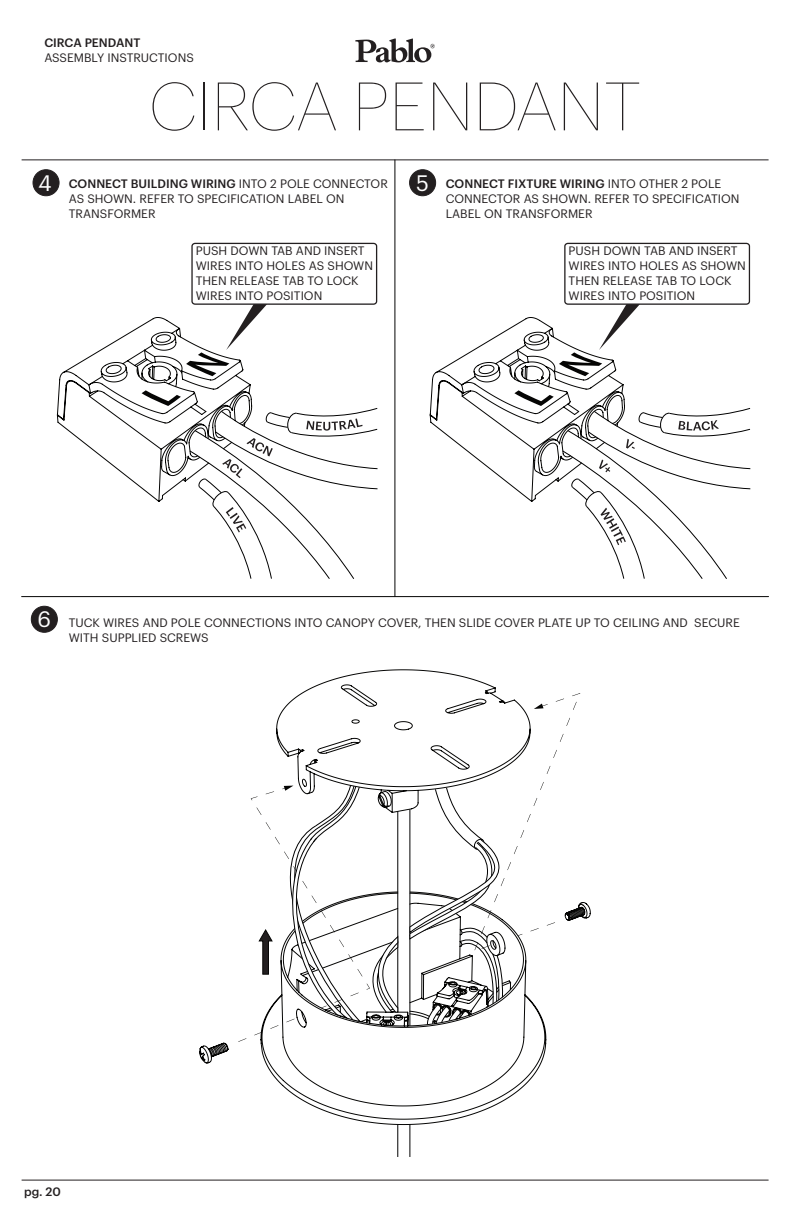
<style>
.page{position:relative;width:792px;height:1224px;background:#fff}
.page>*{position:absolute;margin:0;border:0;box-sizing:border-box;transform-origin:0 0}
.t1{font:100 66.8px "Graphik";letter-spacing:-.005em;color:#231f20}
.t2{font:22px "Graphik";color:#fff}
.t3{font:12px/15px "Graphik";color:#231f20}
.t4{font:500 12px "Graphik";color:#231f20}
.s1{font-weight:500}
</style>
<div class="page">
<svg style="left:355px;top:39px;width:80px;height:23px"></svg>
<hr style="left:22px;top:159px;width:747px;height:1px;background:#231f20">
<hr style="left:22px;top:1180px;width:747px;height:1px;background:#231f20">
<div style="left:31px;top:606px;width:26px;height:26px;background:#231f20;border-radius:50%"></div>
<div style="left:31px;top:606px;width:27px;height:27px;border:1px solid #231f20;border-radius:50%"></div>
<div style="left:33px;top:170px;width:26px;height:26px;background:#231f20;border-radius:50%"></div>
<div style="left:33px;top:169px;width:26px;height:27px;border:1px solid #231f20;border-radius:50%"></div>
<hr style="left:394px;top:160px;width:1px;height:437px;background:#050504">
<div style="left:191px;top:243px;width:186px;height:62px;border:1px solid #231f20;border-radius:3px"></div>
<div style="left:564px;top:243px;width:186px;height:62px;border:1px solid #231f20;border-radius:3px"></div>
<svg style="left:199px;top:669px;width:392px;height:456px"></svg>
<hr style="left:397px;top:1125px;width:1px;height:32px;background:#000">
<hr style="left:410px;top:1125px;width:1px;height:32px;background:#000">
<hr style="left:410px;top:809px;width:1px;height:217px;background:#000">
<svg style="left:409px;top:693px;width:171px;height:332px"></svg>
<hr style="left:22px;top:596px;width:747px;height:1px;background:#050504">
<div style="left:410px;top:170px;width:26px;height:26px;background:#231f20;border-radius:50%"></div>
<div style="left:409px;top:169px;width:27px;height:27px;border:1px solid #231f20;border-radius:50%"></div>
<svg style="left:238px;top:785px;width:160px;height:257px"></svg>
<svg style="left:57px;top:289px;width:321px;height:290px"></svg>
<svg style="left:430px;top:289px;width:321px;height:290px"></svg>
<p class="t4" style="left:44px;top:34px;width:98px">CIRCA PENDANT</p>
<p class="t3" style="left:44px;top:49px;width:151px">ASSEMBLY INSTRUCTIONS</p>
<h2 class="t2" style="left:38px;top:166px;width:15px">4</h2>
<h1 class="t1" style="left:149px;top:59px;width:494px">CIRCA PENDANT</h1>
<h2 class="t2" style="left:416px;top:166px;width:14px">5</h2>
<p class="t3" style="left:69px;top:175px;width:321px"><span class="s1">CONNECT BUILDING WIRING</span> INTO 2 POLE CONNECTOR<br>AS SHOWN. REFER TO SPECIFICATION LABEL ON<br>TRANSFORMER</p>
<p class="t3" style="left:446px;top:175px;width:295px"><span class="s1">CONNECT FIXTURE WIRING</span> INTO OTHER 2 POLE<br>CONNECTOR AS SHOWN. REFER TO SPECIFICATION<br>LABEL ON TRANSFORMER</p>
<p class="t3" style="left:196px;top:243px;width:179px">PUSH DOWN TAB AND INSERT<br>WIRES INTO HOLES AS SHOWN<br>THEN RELEASE TAB TO LOCK<br>WIRES INTO POSITION</p>
<p class="t3" style="left:569px;top:243px;width:179px">PUSH DOWN TAB AND INSERT<br>WIRES INTO HOLES AS SHOWN<br>THEN RELEASE TAB TO LOCK<br>WIRES INTO POSITION</p>
<h2 class="t2" style="left:38px;top:603px;width:15px">6</h2>
<p class="t3" style="left:69px;top:614px;width:673px">TUCK WIRES AND POLE CONNECTIONS INTO CANOPY COVER, THEN SLIDE COVER PLATE UP TO CEILING AND SECURE<br>WITH SUPPLIED SCREWS</p>
<p class="t4" style="left:24px;top:1182px;width:38px">pg. 20</p>
</div>
